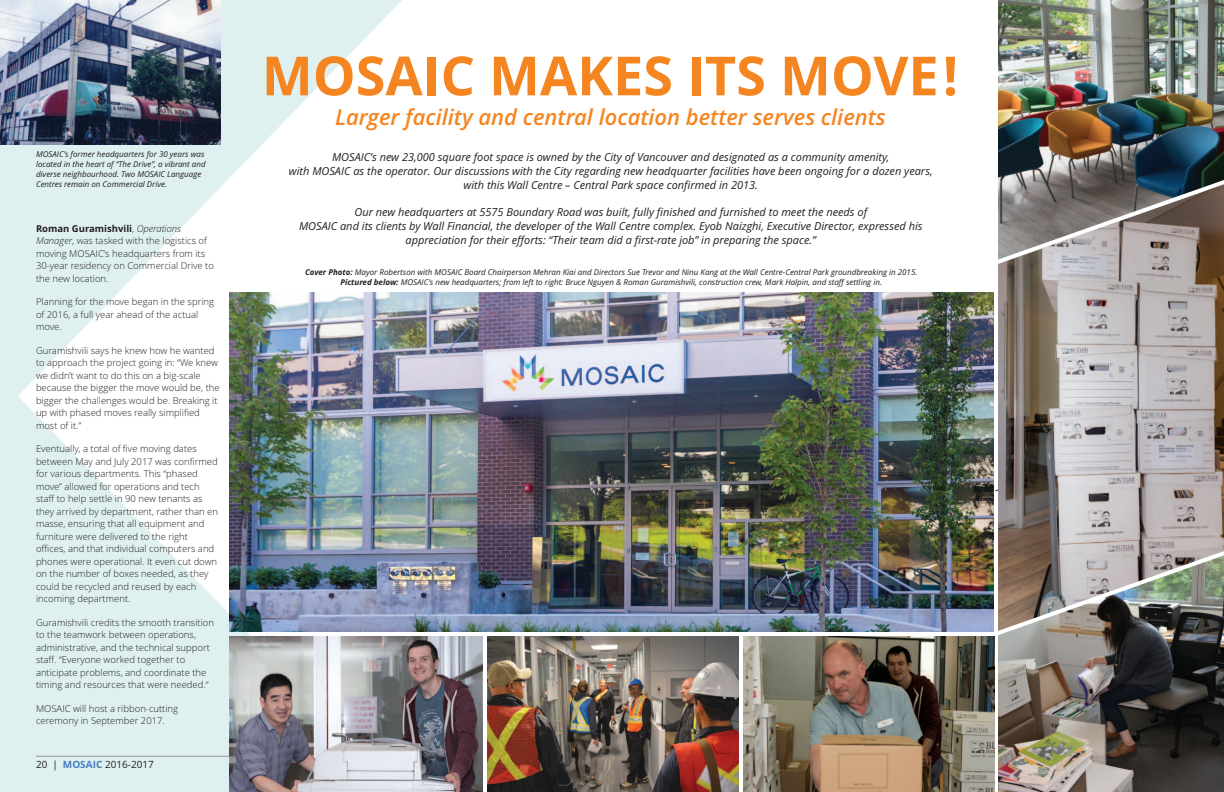
<style>
.page{position:relative;width:1224px;height:792px;background:#fff}
.page>*{position:absolute;margin:0;border:0;box-sizing:border-box;transform-origin:0 0}
.t1{font:700 54px "Open Sans";color:#f58520}
.t2{font:italic 600 22px "Open Sans";color:#f58520}
.t3{font:italic 11px/14px "Open Sans";color:#231f20;text-align:center}
.t4{font:10px "Open Sans";color:#231f20}
.t5{font:300 9.5px/12.5px "Open Sans";color:#231f20}
.t6{font:italic 8px/10px "Open Sans";color:#231f20}
.s1{font-weight:700}
.s2{font-style:italic}
.s3{font-weight:700;color:#467ec1}
</style>
<div class="page">
<img style="left:998px;top:639px;width:226px;height:153px">
<svg style="left:0;top:0;width:402px;height:792px;fill:#def1f0"></svg>
<hr style="left:36px;top:756px;width:193px;height:1px;background:#939598">
<img style="left:229px;top:292px;width:765px;height:340px">
<img style="left:0;top:0;width:221px;height:145px">
<img style="left:998px;top:0;width:226px;height:174px">
<img style="left:487px;top:636px;width:252px;height:156px">
<img style="left:743px;top:636px;width:252px;height:156px">
<img style="left:998px;top:267px;width:226px;height:278px">
<svg style="left:998px;top:174px;width:226px;height:93px"></svg>
<img style="left:990px;top:545px;width:234px;height:94px">
<img style="left:229px;top:636px;width:254px;height:156px">
<p class="t6" style="left:36px;top:149px;width:171px">MOSAIC’s former headquarters for 30 years was located in the heart of “The Drive”, a vibrant and diverse neighbourhood. Two MOSAIC Language Centres remain on Commercial Drive.</p>
<p class="t5" style="left:36px;top:222px;width:180px"><span class="s1">Roman Guramishvili</span>, <span class="s2">Operations Manager</span>, was tasked with the logistics of moving MOSAIC’s headquarters from its 30-year residency on Commercial Drive to the new location.</p>
<p class="t5" style="left:36px;top:296px;width:180px">Planning for the move began in the spring of 2016, a full year ahead of the actual move.</p>
<p class="t5" style="left:36px;top:344px;width:185px">Guramishvili says he knew how he wanted to approach the project going in: “We knew we didn’t want to do this on a big-scale because the bigger the move would be, the bigger the challenges would be. Breaking it up with phased moves really simplified most of it.”</p>
<p class="t5" style="left:36px;top:443px;width:183px">Eventually, a total of five moving dates between May and July 2017 was confirmed for various departments. This “phased move” allowed for operations and tech staff to help settle in 90 new tenants as they arrived by department, rather than en masse, ensuring that all equipment and furniture were delivered to the right offices, and that individual computers and phones were operational. It even cut down on the number of boxes needed, as they could be recycled and reused by each incoming department.</p>
<p class="t5" style="left:36px;top:616px;width:180px">Guramishvili credits the smooth transition to the teamwork between operations, administrative, and the technical support staff. “Everyone worked together to anticipate problems, and coordinate the timing and resources that were needed.“</p>
<p class="t5" style="left:36px;top:702px;width:144px">MOSAIC will host a ribbon-cutting ceremony in September 2017.</p>
<p class="t4" style="left:36px;top:759px;width:119px">20 | <span class="s3">MOSAIC</span> 2016-2017</p>
<h1 class="t1" style="left:262px;top:45px;width:698px">MOSAIC MAKES ITS MOVE!</h1>
<h2 class="t2" style="left:335px;top:105px;width:552px">Larger facility and central location better serves clients</h2>
<p class="t3" style="left:289px;top:151px;width:645px">MOSAIC’s new 23,000 square foot space is owned by the City of Vancouver and designated as a community amenity,<br>with MOSAIC as the operator. Our discussions with the City regarding new headquarter facilities have been ongoing for a dozen years, with this Wall Centre – Central Park space confirmed in 2013.</p>
<p class="t3" style="left:299px;top:205px;width:625px">Our new headquarters at 5575 Boundary Road was built, fully finished and furnished to meet the needs of<br>MOSAIC and its clients by Wall Financial, the developer of the Wall Centre complex. Eyob Naizghi, Executive Director, expressed his appreciation for their efforts: “Their team did a first-rate job” in preparing the space.”</p>
<p class="t6" style="left:305px;top:267px;width:614px;text-align:center"><span class="s1">Cover Photo:</span> Mayor Robertson with MOSAIC Board Chairperson Mehran Kiai and Directors Sue Trevor and Ninu Kang at the Wall Centre-Central Park groundbreaking in 2015.<br><span class="s1">Pictured below:</span> MOSAIC's new headquarters; from left to right: Bruce Nguyen &amp; Roman Guramishvili, construction crew, Mark Halpin, and staffsettling in.</p>
</div>
